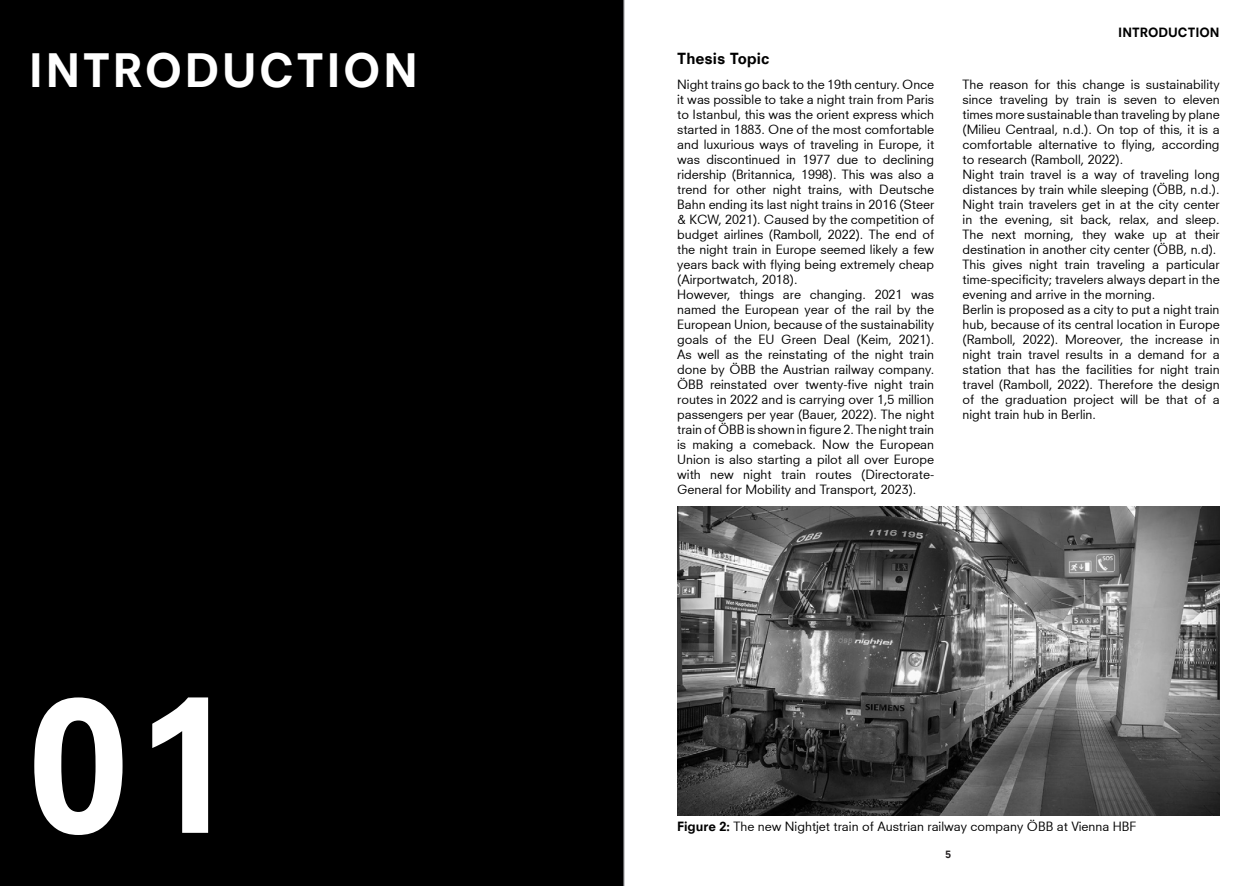
<style>
.page{position:relative;width:1248px;height:886px;background:#fff}
.page>*{position:absolute;margin:0;border:0;box-sizing:border-box;transform-origin:0 0}
.title__NeuzeitsHeavy{font:180px "Neuzeit S Heavy";color:#fff}
.title__NeuzeitsHeavy-2{font:45px "Neuzeit S Heavy";letter-spacing:.05em;color:#fff}
.subtitle__Neuzeits{font:15px "Neuzeit S Heavy";color:#000}
.text__Neuzeits__10pt{font:12.5px/15px "Neuzeit S";color:#000;text-align:justify}
.text__NeuzeitsHeavy{font:12.5px "Neuzeit S Heavy";color:#000}
.t1{font:10px "Neuzeit S Heavy";color:#231f20}
.s1{font-family:"Neuzeit S Heavy"}
</style>
<div class="page">
<div style="left:0;top:0;width:624px;height:886px;background:#000"></div>
<hr style="left:623px;top:0;width:1px;height:886px;background:#bcbdc0">
<img style="left:677px;top:507px;width:542px;height:308px">
<p class="title__NeuzeitsHeavy-2" style="left:28px;top:43px;width:391px">INTRODUCTION</p>
<p class="title__NeuzeitsHeavy" style="left:28px;top:656px;width:211px">01</p>
<p class="subtitle__Neuzeits" style="left:677px;top:50px;width:94px">Thesis Topic</p>
<p class="text__Neuzeits__10pt" style="left:677px;top:77px;width:258px">Night trains go back to the 19th century. Once it was possible to take a night train from Paris to Istanbul, this was the orient express which started in 1883. One of the most comfortable and luxurious ways of traveling in Europe, it was discontinued in 1977 due to declining ridership (Britannica, 1998). This was also a trend for other night trains, with Deutsche Bahn ending its last night trains in 2016 (Steer &amp; KCW, 2021). Caused by the competition of budget airlines (Ramboll, 2022). The end of the night train in Europe seemed likely a few years back with flying being extremely cheap (Airportwatch, 2018).</p>
<p class="text__Neuzeits__10pt" style="left:677px;top:287px;width:258px">However, things are changing. 2021 was named the European year of the rail by the European Union, because of the sustainability goals of the EU Green Deal (Keim, 2021).<br>As well as the reinstating of the night train done by ÖBB the Austrian railway company.<br>ÖBB reinstated over twenty-five night train routes in 2022 and is carrying over 1,5 million passengers per year (Bauer, 2022). The night train of ÖBB is shown in figure 2. The night train is making a comeback. Now the European Union is also starting a pilot all over Europe with new night train routes (Directorate-General for Mobility and Transport, 2023).</p>
<p class="text__NeuzeitsHeavy" style="left:1118px;top:24px;width:103px">INTRODUCTION</p>
<p class="text__Neuzeits__10pt" style="left:962px;top:77px;width:258px">The reason for this change is sustainability since traveling by train is seven to eleven times more sustainable than traveling by plane (Milieu Centraal, n.d.). On top of this, it is a comfortable alternative to flying, according to research (Ramboll, 2022).</p>
<p class="text__Neuzeits__10pt" style="left:962px;top:167px;width:258px">Night train travel is a way of traveling long distances by train while sleeping (ÖBB, n.d.).<br>Night train travelers get in at the city center in the evening, sit back, relax, and sleep.<br>The next morning, they wake up at their destination in another city center (ÖBB, n.d).</p>
<p class="text__Neuzeits__10pt" style="left:962px;top:257px;width:258px">This gives night train traveling a particular time-specificity; travelers always depart in the evening and arrive in the morning.</p>
<p class="text__Neuzeits__10pt" style="left:962px;top:302px;width:258px">Berlin is proposed as a city to put a night train hub, because of its central location in Europe (Ramboll, 2022). Moreover, the increase in night train travel results in a demand for a station that has the facilities for night train travel (Ramboll, 2022). Therefore the design of the graduation project will be that of a night train hub in Berlin.</p>
<p class="text__Neuzeits__10pt" style="left:677px;top:819px;width:461px"><span class="s1">Figure 2:</span> The new Nightjet train of Austrian railway company ÖBB at Vienna HBF</p>
<p class="t1" style="left:945px;top:848px;width:7px">5</p>
</div>
